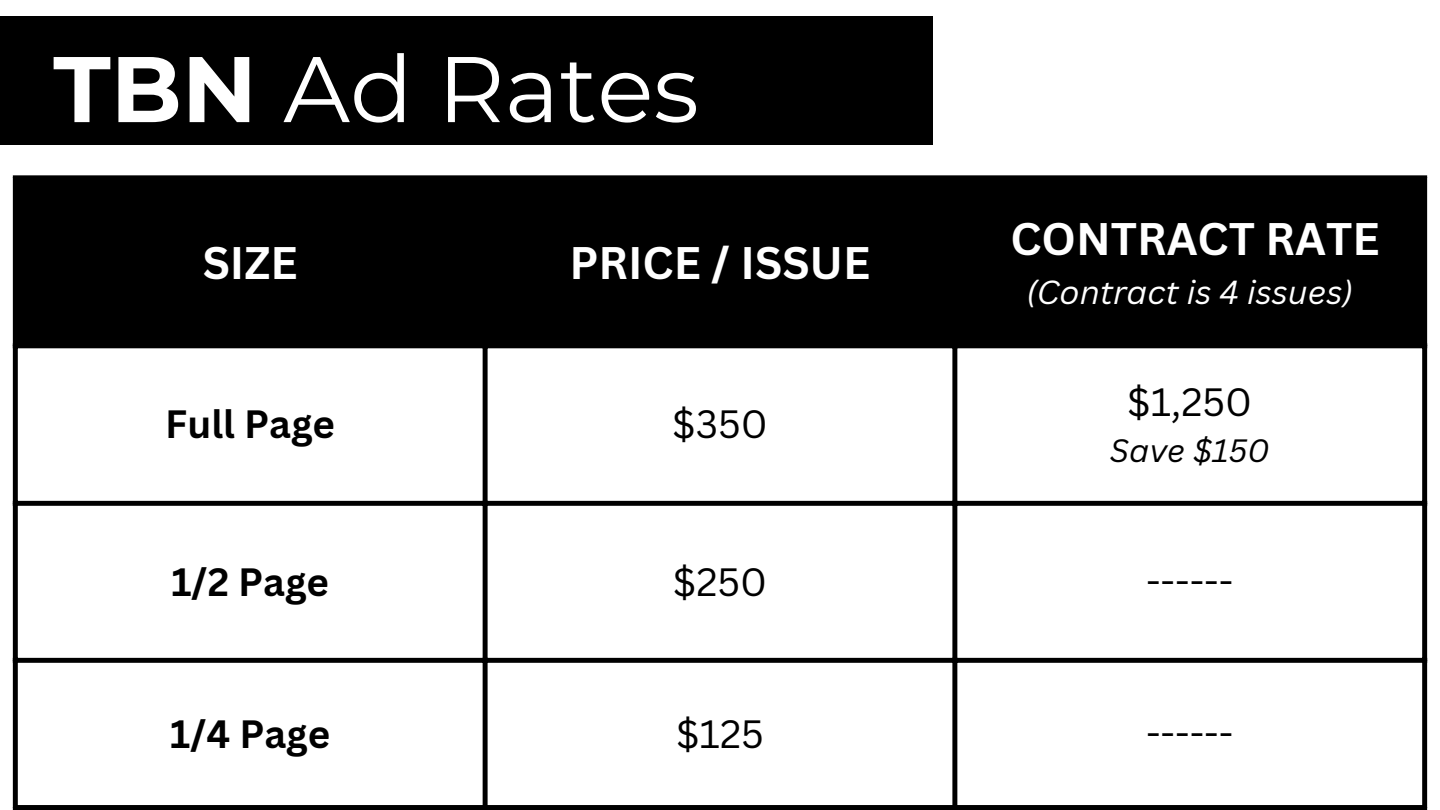
<style>
.page{position:relative;width:1440px;height:810px;background:#fff}
.page>*{position:absolute;margin:0;border:0;box-sizing:border-box;transform-origin:0 0}
.t1{font:93px "Montserrat";color:#fff}
.t2{font:700 44.4px "Canva Sans";color:#fff}
.t3{font:38.4px "Canva Sans";color:#000}
.t4{font:700 38.4px "Canva Sans";color:#000}
.t5{font:italic 32.4px "Canva Sans";color:#fff}
.t6{font:italic 31.4px "Canva Sans";color:#000}
.s1{font-weight:700}
</style>
<div class="page">
<div style="left:0;top:17px;width:933px;height:128px;background:#000"></div>
<div style="left:18px;top:180px;width:1404px;height:163px;background:#000"></div>
<div style="left:13px;top:180px;width:5px;height:625px;background:#000"></div>
<div style="left:483px;top:180px;width:5px;height:625px;background:#000"></div>
<div style="left:952px;top:180px;width:5px;height:625px;background:#000"></div>
<div style="left:1422px;top:180px;width:5px;height:625px;background:#000"></div>
<div style="left:13px;top:175px;width:1414px;height:5px;background:#000"></div>
<div style="left:13px;top:343px;width:1414px;height:5px;background:#000"></div>
<div style="left:13px;top:501px;width:1414px;height:5px;background:#000"></div>
<div style="left:13px;top:658px;width:1414px;height:5px;background:#000"></div>
<div style="left:13px;top:805px;width:1414px;height:5px;background:#000"></div>
<h1 class="t1" style="left:53px;top:32px;width:647px"><span class="s1">TBN</span> Ad Rates</h1>
<p class="t2" style="left:203px;top:231px;width:96px">SIZE</p>
<p class="t2" style="left:569px;top:231px;width:303px">PRICE / ISSUE</p>
<p class="t4" style="left:165px;top:397px;width:171px">Full Page</p>
<p class="t3" style="left:672px;top:397px;width:97px">$350</p>
<p class="t4" style="left:171px;top:555px;width:159px">1/2 Page</p>
<p class="t3" style="left:673px;top:555px;width:96px">$250</p>
<p class="t4" style="left:170px;top:707px;width:162px">1/4 Page</p>
<p class="t3" style="left:676px;top:707px;width:89px">$125</p>
<p class="t2" style="left:1010px;top:208px;width:371px">CONTRACT RATE</p>
<p class="t5" style="left:1026px;top:270px;width:328px">(Contract is 4 issues)</p>
<p class="t3" style="left:1127px;top:375px;width:126px">$1,250</p>
<p class="t6" style="left:1110px;top:428px;width:161px">Save $150</p>
<p class="t3" style="left:1146px;top:555px;width:89px">------</p>
<p class="t3" style="left:1146px;top:707px;width:89px">------</p>
</div>
